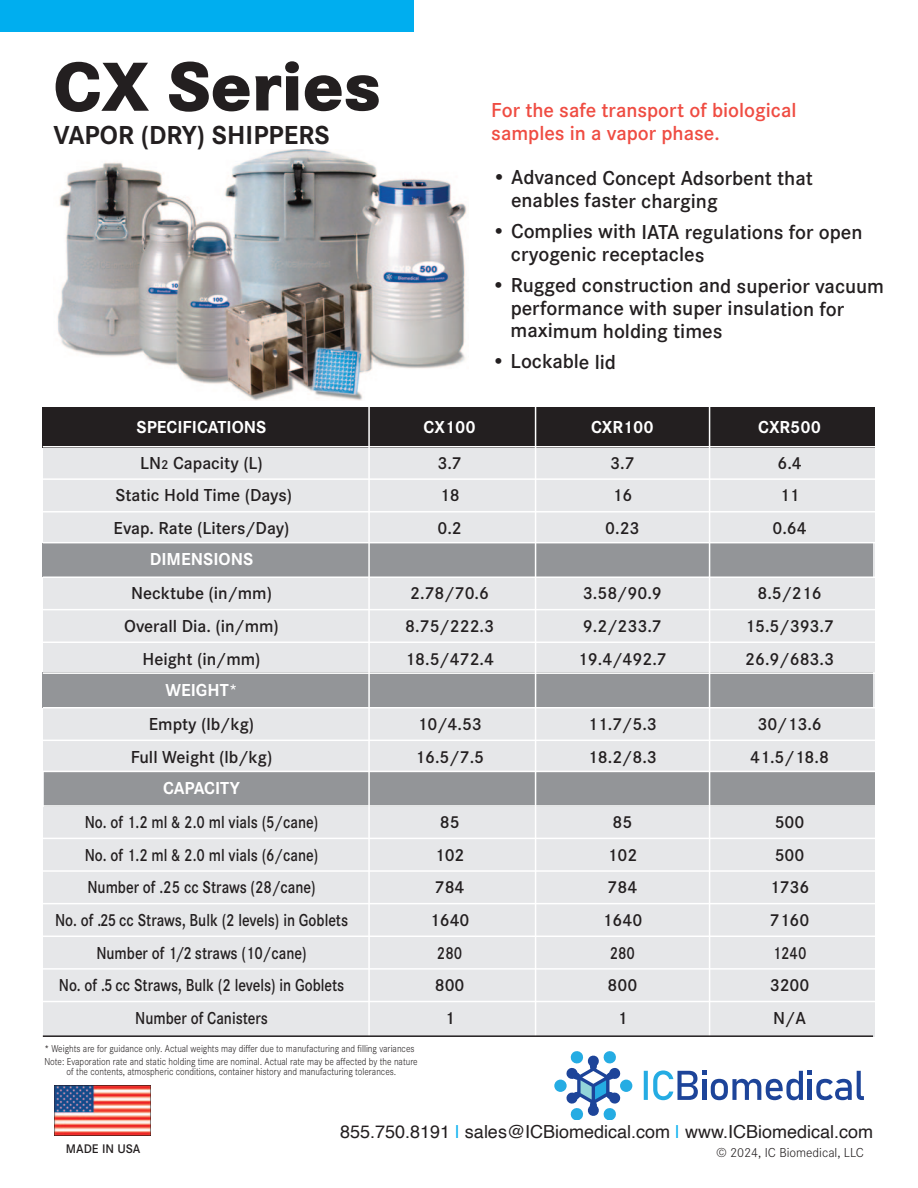
<style>
.page{position:relative;width:918px;height:1188px;background:#fff}
.page>*{position:absolute;margin:0;border:0;box-sizing:border-box;transform-origin:0 0}
.t1{font:800 72px "Corporate S";letter-spacing:-.005em;color:#231f20}
.t2{font:700 27px "Corporate S";color:#231f20}
.t3{font:600 21px/22.6px "Corporate S";letter-spacing:-.005em;color:#231f20}
.t4{font:600 21px/23.7px "Corporate S";color:#ef4c42}
.t5{font:600 18px "Corporate S";color:#231f20}
.t6{font:600 18px "Corporate S";color:#231f20;scale:.85 1}
.t7{font:700 18px "Corporate S";color:#fff}
.t8{font:18px "Helvetica";color:#231f20}
.t9{font:300 13.5px "Corporate S";color:#231f20}
.t10{font:600 12.9px "Corporate S";color:#231f20}
.t11{font:300 10.5px/10.2px "Corporate S";color:#231f20;text-align:center;scale:.9 1}
.s1{font-size:13.5px}
.s2{color:#00aeef}
</style>
<div class="page">
<div style="left:0;top:0;width:413px;height:31px;background:#00aeef"></div>
<div style="left:43px;top:407px;width:831px;height:629px;background:#e6e7e9"></div>
<div style="left:43px;top:543px;width:830px;height:34px;background:#939598"></div>
<div style="left:43px;top:673px;width:830px;height:35px;background:#939598"></div>
<div style="left:44px;top:771px;width:831px;height:35px;background:#939598"></div>
<div style="left:42px;top:407px;width:832px;height:41px;background:#231f20"></div>
<hr style="left:368px;top:393px;width:2px;height:671px;background:#fff">
<hr style="left:535px;top:389px;width:1px;height:671px;background:#fff">
<hr style="left:709px;top:389px;width:1px;height:671px;background:#fff">
<hr style="left:43px;top:446px;width:836px;height:1px;background:#fff">
<hr style="left:43px;top:478px;width:836px;height:2px;background:#fff">
<hr style="left:43px;top:511px;width:836px;height:2px;background:#fff">
<hr style="left:43px;top:542px;width:836px;height:1px;background:#fff">
<hr style="left:43px;top:576px;width:836px;height:2px;background:#fff">
<hr style="left:43px;top:609px;width:836px;height:1px;background:#fff">
<hr style="left:43px;top:642px;width:836px;height:1px;background:#fff">
<hr style="left:43px;top:672px;width:836px;height:2px;background:#fff">
<hr style="left:43px;top:707px;width:836px;height:1px;background:#fff">
<hr style="left:43px;top:740px;width:836px;height:1px;background:#fff">
<hr style="left:43px;top:771px;width:836px;height:1px;background:#fff">
<hr style="left:43px;top:805px;width:836px;height:2px;background:#fff">
<hr style="left:43px;top:838px;width:836px;height:1px;background:#fff">
<hr style="left:43px;top:870px;width:836px;height:2px;background:#fff">
<hr style="left:43px;top:903px;width:836px;height:1px;background:#fff">
<hr style="left:43px;top:936px;width:836px;height:1px;background:#fff">
<hr style="left:43px;top:968px;width:836px;height:2px;background:#fff">
<hr style="left:43px;top:1001px;width:836px;height:1px;background:#fff">
<hr style="left:43px;top:1035px;width:830px;height:2px;background:#231f20">
<div style="left:620px;top:1080px;width:12px;height:12px;background:#25ace3;border-radius:50%"></div>
<div style="left:554px;top:1080px;width:13px;height:12px;background:#25ace3;border-radius:50%"></div>
<svg style="left:566px;top:1051px;width:55px;height:69px"></svg>
<svg style="left:644px;top:1070px;width:220px;height:30px"></svg>
<img style="left:54px;top:1086px;width:96px;height:50px">
<img style="left:57px;top:149px;width:410px;height:251px">
<p class="t1" style="left:53px;top:28px;width:329px">CX Series</p>
<p class="t2" style="left:53px;top:126px;width:278px">VAPOR (DRY) SHIPPERS</p>
<p class="t4" style="left:491px;top:100px;width:307px">For the safe transport of biological samples in a vapor phase.</p>
<p class="t3" style="left:511px;top:169px;width:303px;text-indent:-19px">• Advanced Concept Adsorbent that enables faster charging</p>
<p class="t3" style="left:511px;top:222px;width:353px;text-indent:-19px">• Complies with IATA regulations for open cryogenic receptacles</p>
<p class="t3" style="left:511px;top:276px;width:375px;text-indent:-19px">• Rugged construction and superior vacuum performance with super insulation for maximum holding times</p>
<p class="t3" style="left:491px;top:352px;width:126px">• Lockable lid</p>
<p class="t7" style="left:137px;top:421px;width:131px">SPECIFICATIONS</p>
<p class="t7" style="left:424px;top:421px;width:54px">CX100</p>
<p class="t7" style="left:591px;top:421px;width:64px">CXR100</p>
<p class="t7" style="left:758px;top:421px;width:64px">CXR500</p>
<p class="t5" style="left:140px;top:457px;width:124px">LN<span class="s1">2</span> Capacity (L)</p>
<p class="t5" style="left:437px;top:457px;width:26px">3.7</p>
<p class="t5" style="left:610px;top:457px;width:26px">3.7</p>
<p class="t5" style="left:777px;top:457px;width:26px">6.4</p>
<p class="t5" style="left:116px;top:489px;width:178px">Static Hold Time (Days)</p>
<p class="t5" style="left:440px;top:489px;width:21px">18</p>
<p class="t5" style="left:612px;top:489px;width:21px">16</p>
<p class="t5" style="left:780px;top:489px;width:21px">11</p>
<p class="t5" style="left:114px;top:522px;width:177px">Evap. Rate (Liters/Day)</p>
<p class="t5" style="left:437px;top:522px;width:26px">0.2</p>
<p class="t5" style="left:605px;top:522px;width:36px">0.23</p>
<p class="t5" style="left:772px;top:522px;width:36px">0.64</p>
<p class="t7" style="left:150px;top:553px;width:105px">DIMENSIONS</p>
<p class="t5" style="left:131px;top:587px;width:142px">Necktube (in/mm)</p>
<p class="t5" style="left:410px;top:587px;width:80px">2.78/70.6</p>
<p class="t5" style="left:583px;top:587px;width:80px">3.58/90.9</p>
<p class="t5" style="left:757px;top:587px;width:66px">8.5/216</p>
<p class="t5" style="left:124px;top:620px;width:156px">Overall Dia. (in/mm)</p>
<p class="t5" style="left:405px;top:620px;width:90px">8.75/222.3</p>
<p class="t5" style="left:583px;top:620px;width:80px">9.2/233.7</p>
<p class="t5" style="left:745px;top:620px;width:90px">15.5/393.7</p>
<p class="t5" style="left:143px;top:652px;width:119px">Height (in/mm)</p>
<p class="t5" style="left:405px;top:652px;width:90px">18.5/472.4</p>
<p class="t5" style="left:578px;top:652px;width:90px">19.4/492.7</p>
<p class="t5" style="left:745px;top:652px;width:90px">26.9/683.3</p>
<p class="t7" style="left:165px;top:684px;width:74px">WEIGHT*</p>
<p class="t5" style="left:149px;top:718px;width:107px">Empty (lb/kg)</p>
<p class="t5" style="left:417px;top:718px;width:66px">10/4.53</p>
<p class="t5" style="left:588px;top:718px;width:71px">11.7/5.3</p>
<p class="t5" style="left:757px;top:718px;width:66px">30/13.6</p>
<p class="t5" style="left:131px;top:751px;width:143px">Full Weight (lb/kg)</p>
<p class="t5" style="left:415px;top:751px;width:71px">16.5/7.5</p>
<p class="t5" style="left:588px;top:751px;width:71px">18.2/8.3</p>
<p class="t5" style="left:750px;top:751px;width:80px">41.5/18.8</p>
<p class="t7" style="left:163px;top:782px;width:78px">CAPACITY</p>
<p class="t6" style="left:85px;top:816px;width:277px">No. of 1.2 ml &amp; 2.0 ml vials (5/cane)</p>
<p class="t5" style="left:440px;top:816px;width:21px">85</p>
<p class="t5" style="left:612px;top:816px;width:21px">85</p>
<p class="t5" style="left:775px;top:816px;width:31px">500</p>
<p class="t6" style="left:85px;top:849px;width:277px">No. of 1.2 ml &amp; 2.0 ml vials (6/cane)</p>
<p class="t5" style="left:435px;top:849px;width:31px">102</p>
<p class="t5" style="left:607px;top:849px;width:31px">102</p>
<p class="t5" style="left:775px;top:849px;width:31px">500</p>
<p class="t6" style="left:87px;top:881px;width:270px">Number of .25 cc Straws (28/cane)</p>
<p class="t5" style="left:435px;top:881px;width:31px">784</p>
<p class="t5" style="left:607px;top:881px;width:31px">784</p>
<p class="t5" style="left:770px;top:881px;width:41px">1736</p>
<p class="t6" style="left:55px;top:914px;width:346px">No. of .25 cc Straws, Bulk (2 levels) in Goblets</p>
<p class="t5" style="left:430px;top:914px;width:41px">1640</p>
<p class="t5" style="left:602px;top:914px;width:41px">1640</p>
<p class="t5" style="left:770px;top:914px;width:41px">7160</p>
<p class="t6" style="left:96px;top:946px;width:249px">Number of 1/2 straws (10/cane)</p>
<p class="t6" style="left:437px;top:946px;width:31px">280</p>
<p class="t6" style="left:610px;top:946px;width:31px">280</p>
<p class="t6" style="left:773px;top:946px;width:41px">1240</p>
<p class="t6" style="left:59px;top:979px;width:337px">No. of .5 cc Straws, Bulk (2 levels) in Goblets</p>
<p class="t5" style="left:435px;top:979px;width:31px">800</p>
<p class="t5" style="left:607px;top:979px;width:31px">800</p>
<p class="t5" style="left:770px;top:979px;width:41px">3200</p>
<p class="t6" style="left:135px;top:1012px;width:158px">Number of Canisters</p>
<p class="t5" style="left:445px;top:1012px;width:11px">1</p>
<p class="t5" style="left:617px;top:1012px;width:11px">1</p>
<p class="t5" style="left:773px;top:1012px;width:34px">N/A</p>
<p class="t11" style="left:44px;top:1044px;width:413px">* Weights are for guidance only. Actual weights may differ due to manufacturing and filling variances</p>
<p class="t11" style="left:44px;top:1057px;width:416px">Note: Evaporation rate and static holding time are nominal. Actual rate may be affected by the nature of the contents, atmospheric conditions, container history and manufacturing tolerances.</p>
<p class="t10" style="left:66px;top:1145px;width:76px">MADE IN USA</p>
<p class="t8" style="left:340px;top:1124px;width:534px">855.750.8191 <span class="s2">|</span> sales@ICBiomedical.com <span class="s2">|</span> www.ICBiomedical.com</p>
<p class="t9" style="left:716px;top:1147px;width:150px">© 2024, IC Biomedical, LLC</p>
</div>
